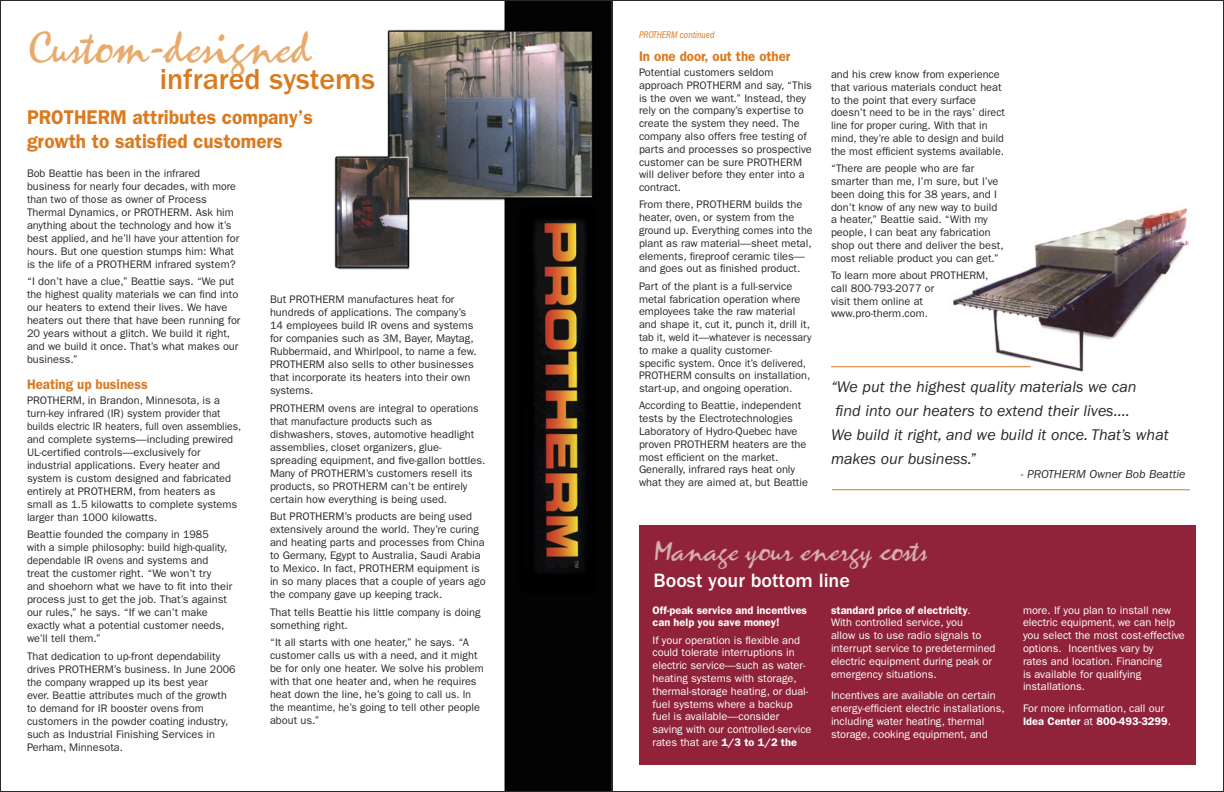
<style>
.page{position:relative;width:1224px;height:792px;background:#fff}
.page>*{position:absolute;margin:0;border:0;box-sizing:border-box;transform-origin:0 0}
.t1{font:48px "Minstrella";color:#e8ab6c;scale:.95 1}
.t2{font:30px "Minstrella";color:#d5adaa}
.t3{font:500 30px "Franklin Gothic";color:#da7a1f}
.t4{font:600 20px/24px "Franklin Gothic";color:#da7a1f;scale:.95 1}
.t5{font:500 20px "Franklin Gothic";color:#fff}
.t6{font:italic 16px/24px "Franklin Gothic";color:#272829}
.t7{font:600 14px "Franklin Gothic";color:#da7a1f;scale:.95 1}
.t8{font:italic 12px "Franklin Gothic";color:#272829}
.t9{font:11px/13px "Franklin Gothic";color:#272829}
.t10{font:11px/12.8px "Franklin Gothic";color:#fff}
.t11{font:600 11px/12.8px "Franklin Gothic";color:#fff}
.t12{font:italic condensed 10px "Franklin Gothic";color:#da7a1f;scale:.95 1}
.s1{font-weight:600}
</style>
<div class="page">
<div style="left:640px;top:525px;width:556px;height:239px;background:#90233a"></div>
<img style="left:949px;top:208px;width:240px;height:164px">
<hr style="left:831px;top:366px;width:199px;height:1px;background:#da7a1f">
<hr style="left:832px;top:489px;width:358px;height:1px;background:#da7a1f">
<img style="left:334px;top:2px;width:276px;height:788px">
<h1 class="t1" style="left:27px;top:22px;width:300px">Custom-designed</h1>
<h3 class="t4" style="left:27px;top:105px;width:303px">PROTHERM attributes company’s growth to satisfied customers</h3>
<h2 class="t3" style="left:160px;top:62px;width:217px">infrared systems</h2>
<p class="t9" style="left:27px;top:166px;width:214px">Bob Beattie has been in the infrared business for nearly four decades, with more than two of those as owner of Process Thermal Dynamics, or PROTHERM. Ask him anything about the technology and how it’s best applied, and he’ll have your attention for hours. But one question stumps him: What is the life of a PROTHERM infrared system?</p>
<p class="t9" style="left:27px;top:275px;width:215px">“I don’t have a clue,” Beattie says. “We put the highest quality materials we can find into our heaters to extend their lives. We have heaters out there that have been running for 20 years without a glitch. We build it right, and we build it once. That’s what makes our business.”</p>
<p class="t7" style="left:27px;top:376px;width:129px">Heating up business</p>
<p class="t9" style="left:27px;top:394px;width:216px">PROTHERM, in Brandon, Minnesota, is a turn-key infrared (IR) system provider that builds electric IR heaters, full oven assemblies, and complete systems—including prewired UL-certified controls—exclusively for industrial applications. Every heater and system is custom designed and fabricated entirely at PROTHERM, from heaters as small as 1.5 kilowatts to complete systems larger than 1000 kilowatts.</p>
<p class="t9" style="left:27px;top:528px;width:207px">Beattie founded the company in 1985<br>with a simple philosophy: build high-quality, dependable IR ovens and systems and treat the customer right. “We won’t try<br>and shoehorn what we have to fit into their process just to get the job. That’s against our rules,” he says. “If we can’t make exactly what a potential customer needs, we’ll tell them.”</p>
<p class="t9" style="left:27px;top:650px;width:210px">That dedication to up-front dependability drives PROTHERM’s business. In June 2006 the company wrapped up its best year<br>ever. Beattie attributes much of the growth to demand for IR booster ovens from customers in the powder coating industry, such as Industrial Finishing Services in Perham, Minnesota.</p>
<p class="t9" style="left:270px;top:293px;width:208px">But PROTHERM manufactures heat for hundreds of applications. The company’s 14 employees build IR ovens and systems for companies such as 3M, Bayer, Maytag, Rubbermaid, and Whirlpool, to name a few.<br>PROTHERM also sells to other businesses that incorporate its heaters into their own systems.</p>
<p class="t9" style="left:270px;top:401px;width:217px">PROTHERM ovens are integral to operations that manufacture products such as dishwashers, stoves, automotive headlight assemblies, closet organizers, glue&shy;spreading equipment, and five-gallon bottles.<br>Many of PROTHERM’s customers resell its products, so PROTHERM can’t be entirely certain how everything is being used.</p>
<p class="t9" style="left:270px;top:510px;width:217px">But PROTHERM’s products are being used extensively around the world. They’re curing and heating parts and processes from China to Germany, Egypt to Australia, Saudi Arabia to Mexico. In fact, PROTHERM equipment is in so many places that a couple of years ago the company gave up keeping track.</p>
<p class="t9" style="left:270px;top:605px;width:212px">That tells Beattie his little company is doing something right.</p>
<p class="t9" style="left:270px;top:636px;width:215px">“It all starts with one heater,” he says. “A customer calls us with a need, and it might be for only one heater. We solve his problem with that one heater and, when he requires heat down the line, he’s going to call us. In the meantime, he’s going to tell other people about us.”</p>
<p class="t12" style="left:639px;top:29px;width:81px">PROTHERM continued</p>
<p class="t7" style="left:639px;top:48px;width:161px">In one door, out the other</p>
<p class="t9" style="left:639px;top:66px;width:175px">Potential customers seldom approach PROTHERM and say, “This is the oven we want.” Instead, they rely on the company’s expertise to create the system they need. The company also offers free testing of parts and processes so prospective customer can be sure PROTHERM will deliver before they enter into a contract.</p>
<p class="t9" style="left:639px;top:198px;width:175px">From there, PROTHERM builds the heater, oven, or system from the ground up. Everything comes into the plant as raw material—sheet metal, elements, fireproof ceramic tiles— and goes out as finished product.</p>
<p class="t9" style="left:639px;top:280px;width:174px">Part of the plant is a full-service metal fabrication operation where employees take the raw material and shape it, cut it, punch it, drill it, tab it, weld it—whatever is necessary to make a quality customer-<br>specific system. Once it’s delivered, PROTHERM consults on installation, start-up, and ongoing operation.</p>
<p class="t9" style="left:639px;top:399px;width:171px">According to Beattie, independent tests by the Electrotechnologies Laboratory of Hydro-Quebec have proven PROTHERM heaters are the most efficient on the market.<br>Generally, infrared rays heat only what they are aimed at, but Beattie</p>
<p class="t9" style="left:831px;top:68px;width:175px">and his crew know from experience that various materials conduct heat to the point that every surface doesn’t need to be in the rays’ direct line for proper curing. With that in mind, they’re able to design and build the most efficient systems available.</p>
<p class="t9" style="left:831px;top:162px;width:174px">“There are people who are far smarter than me, I’m sure, but I’ve been doing this for 38 years, and I don’t know of any new way to build a heater,” Beattie said. “With my people, I can beat any fabrication shop out there and deliver the best, most reliable product you can get.”</p>
<p class="t9" style="left:831px;top:269px;width:159px">To learn more about PROTHERM, call 800-793-2077 or<br>visit them online at www.pro-therm.com.</p>
<h3 class="t6" style="left:831px;top:375px;width:339px">“We put the highest quality materials we can<br>find into our heaters to extend their lives....<br>We build it right, and we build it once. That’s what makes our business.”</h3>
<p class="t8" style="left:1021px;top:468px;width:166px">- PROTHERM Owner Bob Beattie</p>
<h2 class="t2" style="left:652px;top:535px;width:275px">Manage your energy costs</h2>
<h3 class="t5" style="left:654px;top:569px;width:198px">Boost your bottom line</h3>
<p class="t10" style="left:831px;top:603px;width:166px"><span class="s1">standard price of electricity</span>.<br>With controlled service, you<br>allow us to use radio signals to interrupt service to predetermined electric equipment during peak or emergency situations.</p>
<p class="t10" style="left:831px;top:689px;width:175px">Incentives are available on certain energy-efficient electric installations, including water heating, thermal storage, cooking equipment, and</p>
<p class="t11" style="left:652px;top:603px;width:156px">Off-peak service and incentives can help you save money!</p>
<p class="t10" style="left:652px;top:634px;width:161px">If your operation is flexible and could tolerate interruptions in electric service—such as water&shy;heating systems with storage, thermal-storage heating, or dual&shy;fuel systems where a backup fuel is available—consider saving with our controlled-service rates that are <span class="s1">1/3 to 1/2 the</span></p>
<p class="t10" style="left:1023px;top:603px;width:163px">more. If you plan to install new electric equipment, we can help you select the most cost-effective options. Incentives vary by<br>rates and location. Financing<br>is available for qualifying installations.</p>
<p class="t10" style="left:1023px;top:702px;width:150px">For more information, call our<br><span class="s1">Idea Center</span> at <span class="s1">800-493-3299</span>.</p>
</div>
